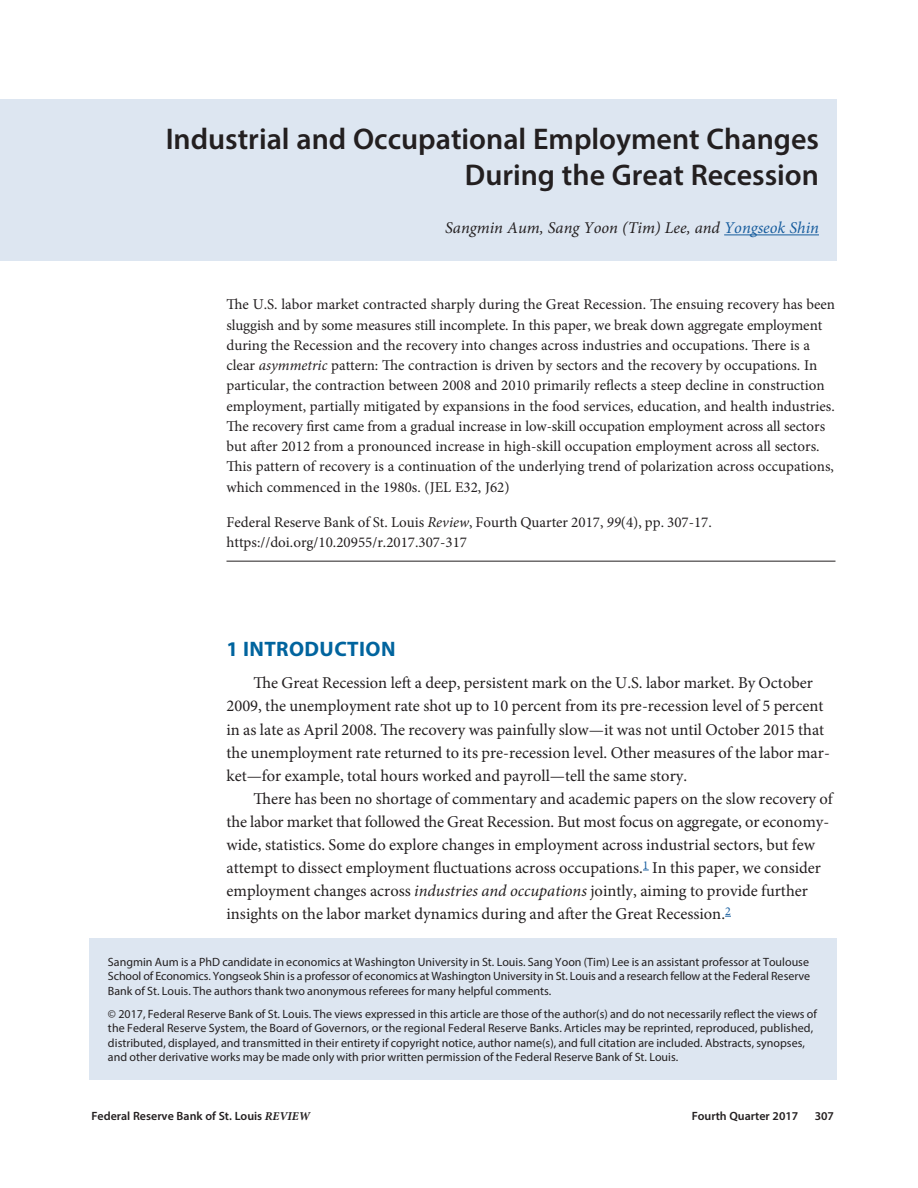
<style>
.page{position:relative;width:918px;height:1188px;background:#fff}
.page>*{position:absolute;margin:0;border:0;box-sizing:border-box;transform-origin:0 0}
.t1{font:600 30px/36px "Myriad Pro";color:#231f20;text-align:right}
._1_Head{font:700 21px "Myriad Pro";letter-spacing:.02em;color:#00649e}
.Text{font:16.5px/23.1px "Minion Pro";color:#231f20}
.Author{font:italic 16.5px "Minion Pro";color:#231f20}
.Abstract_Text{font:15px/20.2px "Minion Pro";color:#231f20}
.Abstract_Citation{font:15px/20.2px "Minion Pro";color:#231f20}
.Author_Note{font:12px/14.4px "Myriad Pro";color:#231f20;text-align:justify}
.t2{font:600 12px "Myriad Pro";color:#231f20}
.s1{color:#175d9e}
.s2{font-style:italic}
.s3{font-family:"Minion Pro";font-weight:700;font-style:italic}
</style>
<div class="page">
<div style="left:0;top:99px;width:837px;height:162px;background:#dde6f1"></div>
<hr style="left:724px;top:234px;width:95px;height:1px;background:#175d9e">
<hr style="left:226px;top:561px;width:610px;height:1px;background:#231f20">
<div style="left:90px;top:939px;width:747px;height:141px;background:#dde6f1"></div>
<p class="t1" style="left:166px;top:120px;width:655px">Industrial and Occupational Employment Changes<br>During the Great Recession</p>
<p class="Author" style="left:445px;top:217px;width:375px">Sangmin Aum, Sang Yoon (Tim) Lee, and <span class="s1">Yongseok Shin</span></p>
<p class="Abstract_Text" style="left:226px;top:295px;width:610px">The U.S. labor market contracted sharply during the Great Recession. The ensuing recovery has been sluggish and by some measures still incomplete. In this paper, we break down aggregate employment during the Recession and the recovery into changes across industries and occupations. There is a clear <span class="s2">asymmetric</span> pattern: The contraction is driven by sectors and the recovery by occupations. In particular, the contraction between 2008 and 2010 primarily reflects a steep decline in construction employment, partially mitigated by expansions in the food services, education, and health industries.<br>The recovery first came from a gradual increase in low-skill occupation employment across all sectors but after 2012 from a pronounced increase in high-skill occupation employment across all sectors.<br>This pattern of recovery is a continuation of the underlying trend of polarization across occupations, which commenced in the 1980s. (JEL E32, J62)</p>
<p class="Abstract_Citation" style="left:226px;top:512px;width:487px">Federal Reserve Bank of St. Louis <span class="s2">Review</span>, Fourth Quarter 2017, <span class="s2">99</span>(4), pp. 307-17. https://doi.org/10.20955/r.2017.307-317</p>
<p class="_1_Head" style="left:226px;top:635px;width:171px">1 INTRODUCTION</p>
<p class="Text" style="left:226px;top:672px;width:605px;text-indent:27px">The Great Recession left a deep, persistent mark on the U.S. labor market. By October 2009, the unemployment rate shot up to 10 percent from its pre-recession level of 5 percent in as late as April 2008. The recovery was painfully slow—it was not until October 2015 that the unemployment rate returned to its pre-recession level. Other measures of the labor mar&shy;ket—for example, total hours worked and payroll—tell the same story.</p>
<p class="Text" style="left:226px;top:787px;width:608px;text-indent:27px">There has been no shortage of commentary and academic papers on the slow recovery of the labor market that followed the Great Recession. But most focus on aggregate, or economy&shy;wide, statistics. Some do explore changes in employment across industrial sectors, but few attempt to dissect employment fluctuations across occupations.<sup>1</sup> In this paper, we consider employment changes across <span class="s2">industries and occupations</span> jointly, aiming to provide further insights on the labor market dynamics during and after the Great Recession.<sup>2</sup></p>
<p class="Author_Note" style="left:108px;top:954px;width:704px">Sangmin Aum is a PhD candidate in economics at Washington University in St. Louis. Sang Yoon (Tim) Lee is an assistant professor at Toulouse School of Economics. Yongseok Shin is a professor of economics at Washington University in St. Louis and a research fellow at the Federal Reserve Bank of St. Louis. The authors thank two anonymous referees for many helpful comments.</p>
<p class="Author_Note" style="left:108px;top:1006px;width:711px;text-align:left">© 2017, Federal Reserve Bank of St. Louis. The views expressed in this article are those of the author(s) and do not necessarily reflect the views of the Federal Reserve System, the Board of Governors, or the regional Federal Reserve Banks. Articles may be reprinted, reproduced, published, distributed, displayed, and transmitted in their entirety if copyright notice, author name(s), and full citation are included. Abstracts, synopses, and other derivative works may be made only with prior written permission of the Federal Reserve Bank of St. Louis.</p>
<p class="t2" style="left:91px;top:1108px;width:220px">Federal Reserve Bank of St. Louis <span class="s3">REVIEW</span></p>
<p class="t2" style="left:692px;top:1108px;width:108px">Fourth Quarter 2017</p>
<p class="t2" style="left:815px;top:1108px;width:21px">307</p>
</div>
